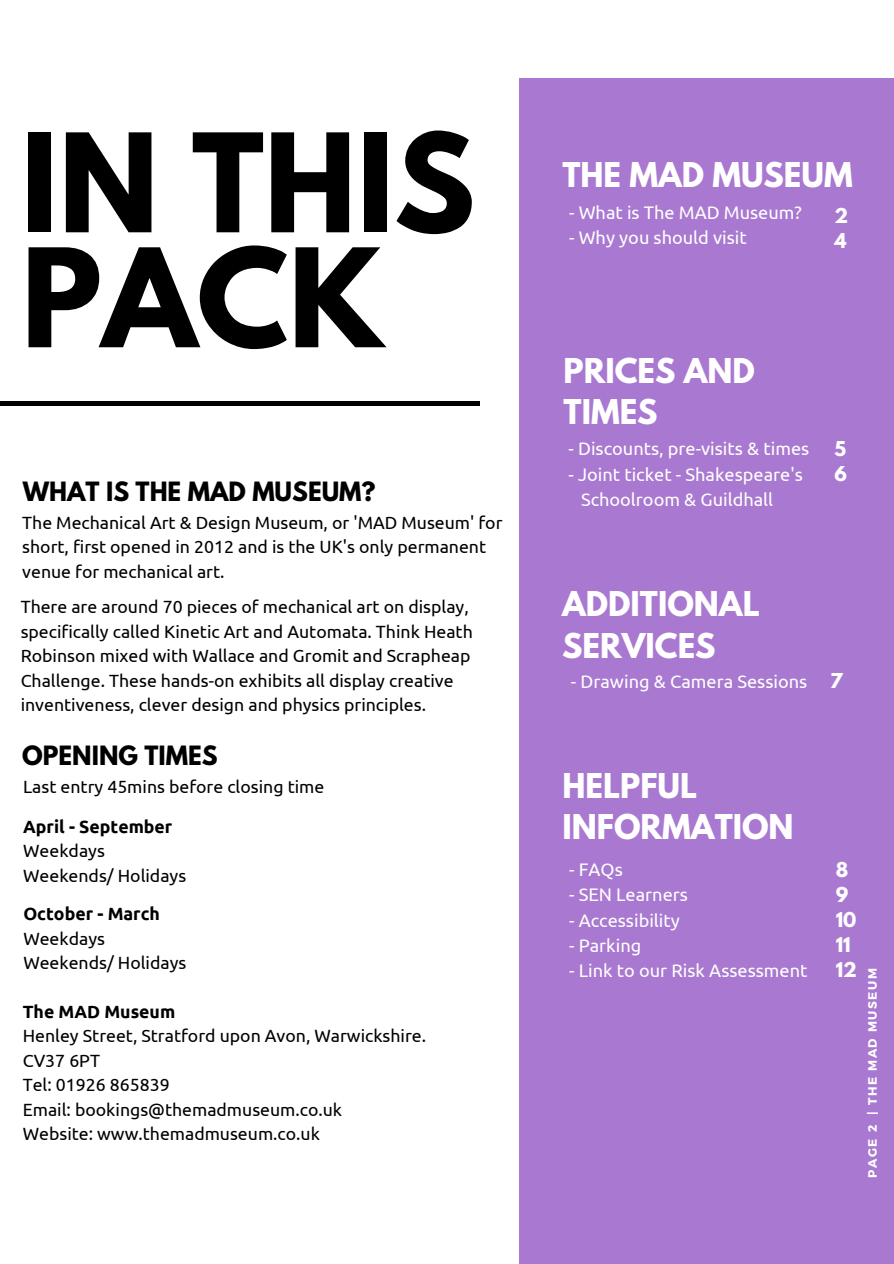
<style>
.page{position:relative;width:894px;height:1264px;background:#fff}
.page>*{position:absolute;margin:0;border:0;box-sizing:border-box;transform-origin:0 0}
.t1{font:700 121.05px/114.9px "League Spartan";color:#000}
.t2{font:700 30.3px/41.5px "League Spartan";color:#fff}
.t3{font:700 23.55px "League Spartan";color:#000}
.t4{font:18.15px/25.2px "Ubuntu";color:#fff}
.t5{font:700 18.15px/25.2px "League Spartan";color:#fff}
.t6{font:17.7px/24.5px "Ubuntu";color:#000}
.t7{font:700 17.7px "Ubuntu";color:#000}
.t8{font:700 12.15px "Montserrat";letter-spacing:.13em;color:#fff}
</style>
<div class="page">
<div style="left:519px;top:78px;width:374px;height:1185px;background:#a978d0"></div>
<hr style="left:0;top:402px;width:479px;height:3px;background:#000">
<h1 class="t1" style="left:21px;top:141px;width:455px">IN THIS<br>PACK</h1>
<h3 class="t3" style="left:23px;top:479px;width:354px">WHAT IS THE MAD MUSEUM?</h3>
<p class="t6" style="left:22px;top:510px;width:481px">The Mechanical Art &amp; Design Museum, or 'MAD Museum' for short, first opened in 2012 and is the UK's only permanent venue for mechanical art.</p>
<p class="t6" style="left:21px;top:594px;width:453px">There are around 70 pieces of mechanical art on display, specifically called Kinetic Art and Automata. Think Heath Robinson mixed with Wallace and Gromit and Scrapheap Challenge. These hands-on exhibits all display creative inventiveness, clever design and physics principles.</p>
<h3 class="t3" style="left:22px;top:743px;width:197px">OPENING TIMES</h3>
<p class="t6" style="left:23px;top:774px;width:303px">Last entry 45mins before closing time</p>
<p class="t7" style="left:23px;top:816px;width:151px">April - September</p>
<p class="t6" style="left:23px;top:838px;width:164px">Weekdays<br>Weekends/ Holidays</p>
<p class="t7" style="left:23px;top:903px;width:138px">October - March</p>
<p class="t6" style="left:23px;top:925px;width:164px">Weekdays<br>Weekends/ Holidays</p>
<p class="t7" style="left:23px;top:1001px;width:154px">The MAD Museum</p>
<p class="t6" style="left:23px;top:1023px;width:405px">Henley Street, Stratford upon Avon, Warwickshire.<br>CV37 6PT<br>Tel: 01926 865839<br>Email: bookings@themadmuseum.co.uk<br>Website: www.themadmuseum.co.uk</p>
<h2 class="t2" style="left:562px;top:158px;width:292px">THE MAD MUSEUM</h2>
<p class="t4" style="left:569px;top:199px;width:234px">- What is The MAD Museum?</p>
<p class="t4" style="left:569px;top:225px;width:179px">- Why you should visit</p>
<p class="t5" style="left:834px;top:205px;width:15px">2<br>4</p>
<h2 class="t2" style="left:563px;top:354px;width:193px">PRICES AND<br>TIMES</h2>
<p class="t4" style="left:568px;top:436px;width:242px">- Discounts, pre-visits &amp; times</p>
<p class="t4" style="left:581px;top:461px;width:223px;text-indent:-13px">- Joint ticket - Shakespeare's<br>Schoolroom &amp; Guildhall</p>
<p class="t5" style="left:834px;top:438px;width:14px">5<br>6</p>
<h2 class="t2" style="left:562px;top:587px;width:199px">ADDITIONAL<br>SERVICES</h2>
<p class="t4" style="left:570px;top:669px;width:238px">- Drawing &amp; Camera Sessions</p>
<p class="t5" style="left:829px;top:670px;width:14px">7</p>
<h2 class="t2" style="left:562px;top:768px;width:232px">HELPFUL<br>INFORMATION</h2>
<p class="t4" style="left:569px;top:856px;width:55px">- FAQs</p>
<p class="t4" style="left:569px;top:882px;width:120px">- SEN Learners</p>
<p class="t4" style="left:569px;top:907px;width:112px">- Accessibility</p>
<p class="t4" style="left:569px;top:932px;width:74px">- Parking</p>
<p class="t4" style="left:569px;top:957px;width:240px">- Link to our Risk Assessment</p>
<p class="t5" style="left:835px;top:859px;width:23px">8<br>9<br>10<br>11<br>12</p>
<p class="t8" style="left:864px;top:1177px;width:211px;rotate:-90deg">PAGE 2 | THE MAD MUSEUM</p>
</div>
